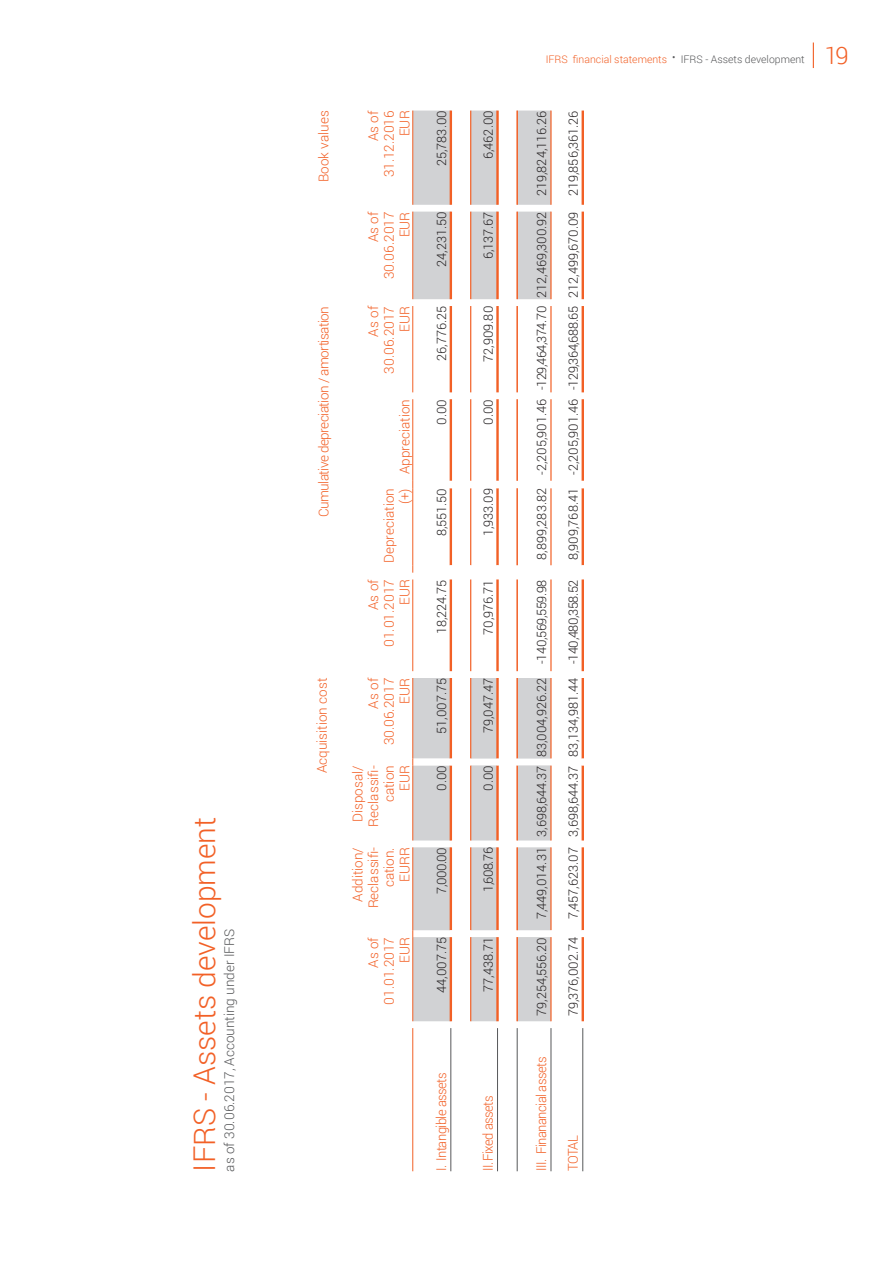
<style>
.page{position:relative;width:893px;height:1263px;background:#fff}
.page>*{position:absolute;margin:0;border:0;box-sizing:border-box;transform-origin:0 0}
.t1{font:300 30px "Roboto";color:#f26026}
.t2{font:300 24px "Roboto";color:#f26026}
.t3{font:300 13.5px/15.6px "Roboto";color:#f26026;text-align:right}
.t4{font:300 13.5px "Roboto";letter-spacing:-.04em;color:#f26026;scale:.96 1}
.t5{font:300 13.5px "Roboto";letter-spacing:-.04em;color:#f26026}
.t6{font:300 13.5px "Roboto";color:#57585a}
.t7{font:300 13.5px "Roboto";color:#f26026;scale:.96 1}
.t8{font:300 12.75px "Roboto";color:#231f20}
.t9{font:300 10.5px "Roboto";color:#f26026}
.s1{color:#57585a}
</style>
<div class="page">
<svg style="left:813px;top:43px;width:1px;height:25px"></svg>
<svg style="left:413px;top:111px;width:138px;height:561px"></svg>
<hr style="left:412px;top:1028px;width:1px;height:143px;background:#f26026">
<hr style="left:412px;top:579px;width:1px;height:92px;background:#f26026">
<hr style="left:412px;top:488px;width:1px;height:77px;background:#f26026">
<hr style="left:412px;top:399px;width:1px;height:82px;background:#f26026">
<hr style="left:412px;top:306px;width:1px;height:86px;background:#f26026">
<hr style="left:412px;top:212px;width:1px;height:87px;background:#f26026">
<hr style="left:412px;top:111px;width:1px;height:94px;background:#f26026">
<hr style="left:450px;top:579px;width:2px;height:92px;background:#f26026">
<hr style="left:450px;top:306px;width:2px;height:86px;background:#f26026">
<hr style="left:450px;top:488px;width:2px;height:77px;background:#f26026">
<hr style="left:450px;top:399px;width:2px;height:82px;background:#f26026">
<hr style="left:451px;top:1028px;width:1px;height:143px;background:#57585a">
<hr style="left:517px;top:1028px;width:1px;height:143px;background:#57585a">
<hr style="left:551px;top:1028px;width:1px;height:143px;background:#57585a">
<hr style="left:582px;top:1028px;width:1px;height:143px;background:#57585a">
<hr style="left:470px;top:399px;width:1px;height:82px;background:#f26026">
<hr style="left:470px;top:488px;width:1px;height:77px;background:#f26026">
<hr style="left:470px;top:579px;width:1px;height:92px;background:#f26026">
<hr style="left:470px;top:306px;width:1px;height:86px;background:#f26026">
<hr style="left:470px;top:212px;width:1px;height:87px;background:#f26026">
<hr style="left:470px;top:111px;width:1px;height:94px;background:#f26026">
<hr style="left:450px;top:212px;width:2px;height:87px;background:#f26026">
<hr style="left:450px;top:111px;width:2px;height:94px;background:#f26026">
<hr style="left:496px;top:399px;width:3px;height:82px;background:#f26026">
<hr style="left:496px;top:488px;width:3px;height:77px;background:#f26026">
<hr style="left:496px;top:579px;width:3px;height:92px;background:#f26026">
<hr style="left:496px;top:306px;width:3px;height:86px;background:#f26026">
<hr style="left:496px;top:212px;width:3px;height:87px;background:#f26026">
<hr style="left:496px;top:111px;width:3px;height:94px;background:#f26026">
<hr style="left:497px;top:1028px;width:1px;height:143px;background:#57585a">
<hr style="left:582px;top:399px;width:2px;height:82px;background:#f26026">
<hr style="left:582px;top:212px;width:2px;height:87px;background:#f26026">
<hr style="left:582px;top:111px;width:2px;height:94px;background:#f26026">
<hr style="left:550px;top:399px;width:2px;height:82px;background:#f26026">
<hr style="left:550px;top:212px;width:2px;height:87px;background:#f26026">
<hr style="left:550px;top:111px;width:2px;height:94px;background:#f26026">
<hr style="left:582px;top:579px;width:2px;height:92px;background:#f26026">
<hr style="left:582px;top:306px;width:2px;height:86px;background:#f26026">
<hr style="left:582px;top:488px;width:2px;height:77px;background:#f26026">
<svg style="left:450px;top:565px;width:2px;height:8px"></svg>
<svg style="left:496px;top:565px;width:3px;height:8px"></svg>
<svg style="left:496px;top:481px;width:3px;height:7px"></svg>
<svg style="left:450px;top:481px;width:2px;height:7px"></svg>
<hr style="left:516px;top:399px;width:2px;height:82px;background:#f26026">
<hr style="left:516px;top:212px;width:2px;height:87px;background:#f26026">
<hr style="left:516px;top:111px;width:2px;height:94px;background:#f26026">
<svg style="left:412px;top:678px;width:172px;height:343px"></svg>
<hr style="left:516px;top:579px;width:2px;height:92px;background:#f26026">
<hr style="left:550px;top:579px;width:2px;height:92px;background:#f26026">
<hr style="left:516px;top:488px;width:2px;height:77px;background:#f26026">
<hr style="left:550px;top:488px;width:2px;height:77px;background:#f26026">
<hr style="left:516px;top:306px;width:2px;height:86px;background:#f26026">
<hr style="left:550px;top:306px;width:2px;height:86px;background:#f26026">
<h1 class="t1" style="left:184px;top:1171px;width:356px;rotate:-90deg">IFRS - Assets development</h1>
<p class="t6" style="left:220px;top:1171px;width:244px;rotate:-90deg">as of 30.06.2017, Accounting under IFRS</p>
<p class="t3" style="left:315px;top:182px;width:73px;rotate:-90deg">Book values</p>
<p class="t5" style="left:314px;top:517px;width:213px;rotate:-90deg">Cumulative depreciation / amortisation</p>
<p class="t3" style="left:314px;top:773px;width:97px;rotate:-90deg">Acquisition cost</p>
<p class="t3" style="left:365px;top:177px;width:68px;rotate:-90deg">As of<br>31.12.2016<br>EUR</p>
<p class="t3" style="left:365px;top:279px;width:69px;rotate:-90deg">As of<br>30.06.2017<br>EUR</p>
<p class="t3" style="left:365px;top:373px;width:69px;rotate:-90deg">As of<br>30.06.2017<br>EUR</p>
<p class="t3" style="left:381px;top:504px;width:107px;text-align:left;text-indent:-59px;rotate:-90deg">Depreciation<br>(+) Appreciation</p>
<p class="t3" style="left:365px;top:647px;width:69px;rotate:-90deg">As of<br>01.01.2017<br>EUR</p>
<p class="t3" style="left:365px;top:745px;width:69px;rotate:-90deg">As of<br>30.06.2017<br>EUR</p>
<p class="t3" style="left:349px;top:826px;width:63px;rotate:-90deg">Disposal/<br>Reclassifi&shy;cation<br>EUR</p>
<p class="t3" style="left:349px;top:908px;width:63px;rotate:-90deg">Addition/<br>Reclassifi&shy;cation.<br>EURR</p>
<p class="t3" style="left:365px;top:1004px;width:69px;rotate:-90deg">As of<br>01.01.2017<br>EUR</p>
<p class="t8" style="left:433px;top:166px;width:57px;rotate:-90deg">25,783.00</p>
<p class="t8" style="left:433px;top:267px;width:57px;rotate:-90deg">24,231.50</p>
<p class="t8" style="left:433px;top:361px;width:56px;rotate:-90deg">26,776.25</p>
<p class="t8" style="left:433px;top:425px;width:27px;rotate:-90deg">0.00</p>
<p class="t8" style="left:433px;top:536px;width:50px;rotate:-90deg">8,551.50</p>
<p class="t8" style="left:433px;top:634px;width:56px;rotate:-90deg">18,224.75</p>
<p class="t8" style="left:433px;top:734px;width:57px;rotate:-90deg">51,007.75</p>
<p class="t8" style="left:433px;top:791px;width:27px;rotate:-90deg">0.00</p>
<p class="t8" style="left:433px;top:893px;width:48px;rotate:-90deg">7,000.00</p>
<p class="t8" style="left:433px;top:993px;width:57px;rotate:-90deg">44,007.75</p>
<p class="t4" style="left:432px;top:1171px;width:105px;rotate:-90deg">I. Intangible assets</p>
<p class="t8" style="left:479px;top:159px;width:50px;rotate:-90deg">6,462.00</p>
<p class="t8" style="left:479px;top:259px;width:49px;rotate:-90deg">6,137.67</p>
<p class="t8" style="left:479px;top:362px;width:57px;rotate:-90deg">72,909.80</p>
<p class="t8" style="left:479px;top:424px;width:27px;rotate:-90deg">0.00</p>
<p class="t8" style="left:479px;top:536px;width:50px;rotate:-90deg">1,933.09</p>
<p class="t8" style="left:479px;top:635px;width:57px;rotate:-90deg">70,976.71</p>
<p class="t8" style="left:479px;top:733px;width:57px;rotate:-90deg">79,047.47</p>
<p class="t8" style="left:479px;top:791px;width:27px;rotate:-90deg">0.00</p>
<p class="t8" style="left:479px;top:892px;width:46px;rotate:-90deg">1,608.76</p>
<p class="t8" style="left:479px;top:992px;width:56px;rotate:-90deg">77,438.71</p>
<p class="t4" style="left:479px;top:1171px;width:81px;rotate:-90deg">II.Fixed assets</p>
<p class="t9" style="left:546px;top:52px;width:261px">IFRS financial statements <span class="s1">• IFRS - Assets development</span></p>
<p class="t8" style="left:533px;top:560px;width:451px;rotate:-90deg">8,899,283.82 -2,205,901.46 -129,464,374.70 212,469,300.92 219,824,116.26</p>
<p class="t8" style="left:533px;top:919px;width:341px;rotate:-90deg">7,449,014.31 3,698,644.37 83,004,926.22 -140,569,559.98</p>
<p class="t8" style="left:533px;top:1016px;width:80px;rotate:-90deg">79,254,556.20</p>
<p class="t4" style="left:532px;top:1171px;width:121px;rotate:-90deg">III. Finanancial assets</p>
<p class="t8" style="left:565px;top:560px;width:451px;rotate:-90deg">8,909,768.41 -2,205,901.46 -129,364,688.65 212,499,670.09 219,856,361.26</p>
<p class="t8" style="left:565px;top:919px;width:341px;rotate:-90deg">7,457,623.07 3,698,644.37 83,134,981.44 -140,480,358.52</p>
<p class="t8" style="left:565px;top:1016px;width:81px;rotate:-90deg">79,376,002.74</p>
<p class="t7" style="left:564px;top:1171px;width:39px;rotate:-90deg">TOTAL</p>
<h2 class="t2" style="left:824px;top:39px;width:26px">19</h2>
</div>
